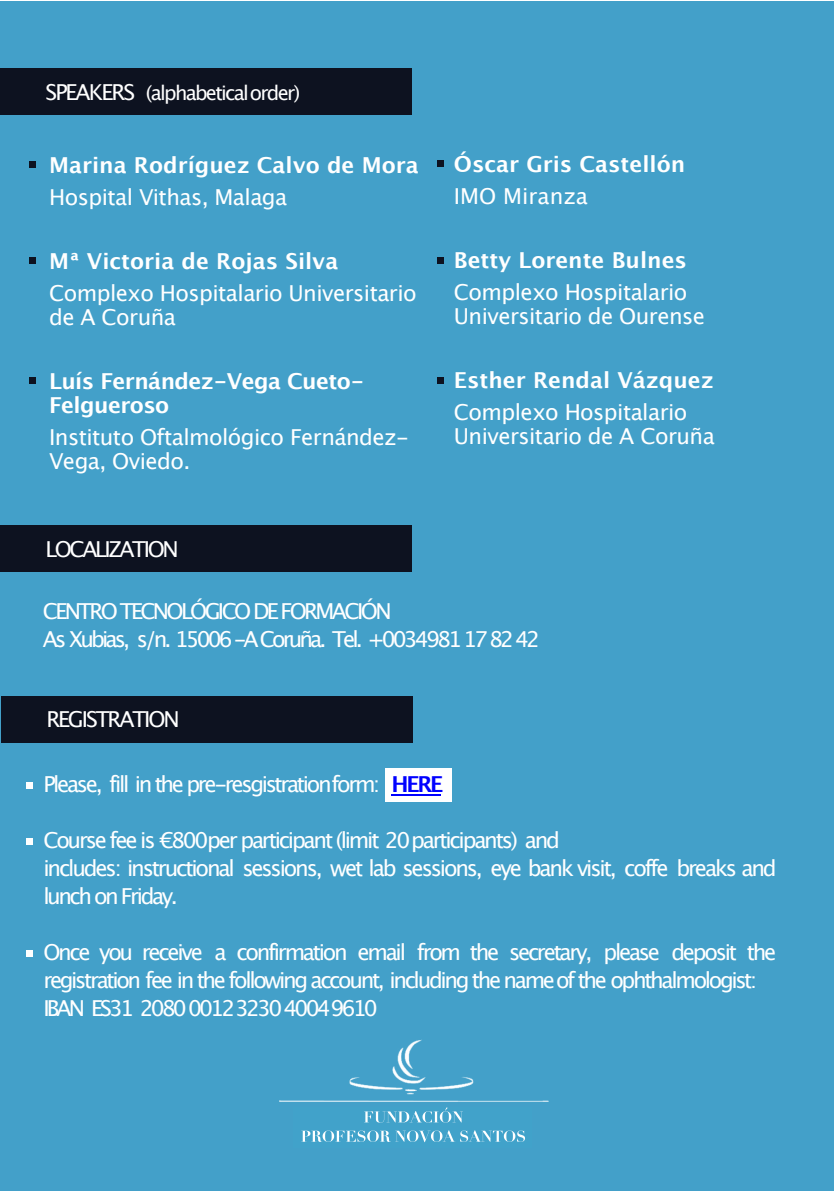
<style>
.page{position:relative;width:834px;height:1191px;background:#fff}
.page>*{position:absolute;margin:0;border:0;box-sizing:border-box;transform-origin:0 0}
.t1{font:22px/28px "Lucida Grande";letter-spacing:-.1em;color:#fff}
.t2{font:22px/24px "Lucida Grande";letter-spacing:-.025em;color:#fff}
.t3{font:700 22px "Lucida Grande";color:#fff}
.t4{font:22px/28px "Lucida Grande";letter-spacing:-.13em;color:#fff}
.t5{font:700 22px/24px "Lucida Grande";letter-spacing:-.025em;color:#fff}
.t6{font:22px "Lucida Grande";color:#fff}
.t7{font:20px "Lucida Grande";letter-spacing:-.085em;color:#fff}
.s1{font-size:22px}
.s2{font-weight:700;color:#00f}
</style>
<div class="page">
<div style="left:0;top:2px;width:834px;height:1189px;background:#43a0c9"></div>
<div style="left:0;top:68px;width:412px;height:47px;background:#0d1220"></div>
<div style="left:1px;top:696px;width:412px;height:46px;background:#0d1220"></div>
<div style="left:0;top:525px;width:412px;height:46px;background:#0d1220"></div>
<div style="left:29px;top:257px;width:7px;height:7px;background:#0d1220"></div>
<div style="left:29px;top:377px;width:7px;height:7px;background:#0d1220"></div>
<div style="left:29px;top:161px;width:7px;height:7px;background:#0d1220"></div>
<div style="left:437px;top:257px;width:7px;height:7px;background:#0d1220"></div>
<div style="left:437px;top:377px;width:7px;height:7px;background:#0d1220"></div>
<div style="left:437px;top:160px;width:7px;height:7px;background:#0d1220"></div>
<div style="left:26px;top:838px;width:7px;height:7px;background:#fff"></div>
<div style="left:26px;top:950px;width:7px;height:7px;background:#fff"></div>
<div style="left:26px;top:782px;width:7px;height:7px;background:#fff"></div>
<img style="left:279px;top:1039px;width:270px;height:63px">
<svg style="left:364px;top:1107px;width:99px;height:15px"></svg>
<svg style="left:301px;top:1130px;width:224px;height:12px"></svg>
<div style="left:385px;top:768px;width:67px;height:34px;background:#fff"></div>
<hr style="left:392px;top:794px;width:49px;height:1px;background:#00f">
<p class="t7" style="left:45px;top:84px;width:256px"><span class="s1">SPEAKERS</span> (alphabeticalorder)</p>
<p class="t3" style="left:49px;top:156px;width:371px">Marina Rodríguez Calvo de Mora</p>
<p class="t2" style="left:49px;top:187px;width:240px">Hospital Vithas, Malaga</p>
<p class="t3" style="left:49px;top:252px;width:291px">Mª Victoria de Rojas Silva</p>
<p class="t2" style="left:49px;top:283px;width:369px">Complexo Hospitalario Universitario de A Coruña</p>
<p class="t5" style="left:49px;top:371px;width:317px">Luís Fernández-Vega Cueto-<br>Felgueroso</p>
<p class="t2" style="left:49px;top:427px;width:361px">Instituto Oftalmológico Fernández-<br>Vega, Oviedo.</p>
<p class="t1" style="left:45px;top:537px;width:135px">LOCALIZATION</p>
<p class="t3" style="left:454px;top:155px;width:233px">Óscar Gris Castellón</p>
<p class="t6" style="left:454px;top:187px;width:136px">IMO Miranza</p>
<p class="t3" style="left:454px;top:251px;width:235px">Betty Lorente Bulnes</p>
<p class="t2" style="left:454px;top:282px;width:253px">Complexo Hospitalario<br>Universitario de Ourense</p>
<p class="t3" style="left:454px;top:371px;width:261px">Esther Rendal Vázquez</p>
<p class="t2" style="left:454px;top:402px;width:262px">Complexo Hospitalario<br>Universitario de A Coruña</p>
<p class="t4" style="left:43px;top:599px;width:499px">CENTRO TECNOLÓGICO DE FORMACIÓN<br>As Xubias, s/n. 15006 -A Coruña. Tel. +0034981 17 82 42</p>
<p class="t1" style="left:46px;top:706px;width:135px">REGISTRATION</p>
<p class="t1" style="left:43px;top:771px;width:402px">Please, fill in the pre-resgistrationform: <span class="s2">HERE</span></p>
<p class="t1" style="left:43px;top:827px;width:735px">Course fee is €800per participant (limit 20participants) and<br>includes: instructional sessions, wet lab sessions, eye bank visit, coffe breaks and lunch on Friday.</p>
<p class="t1" style="left:43px;top:939px;width:734px">Once you receive a confirmation email from the secretary, please deposit the registration fee in the following account, including the nameof the ophthalmologist:<br>IBAN ES31 2080 00123230 40049610</p>
</div>
